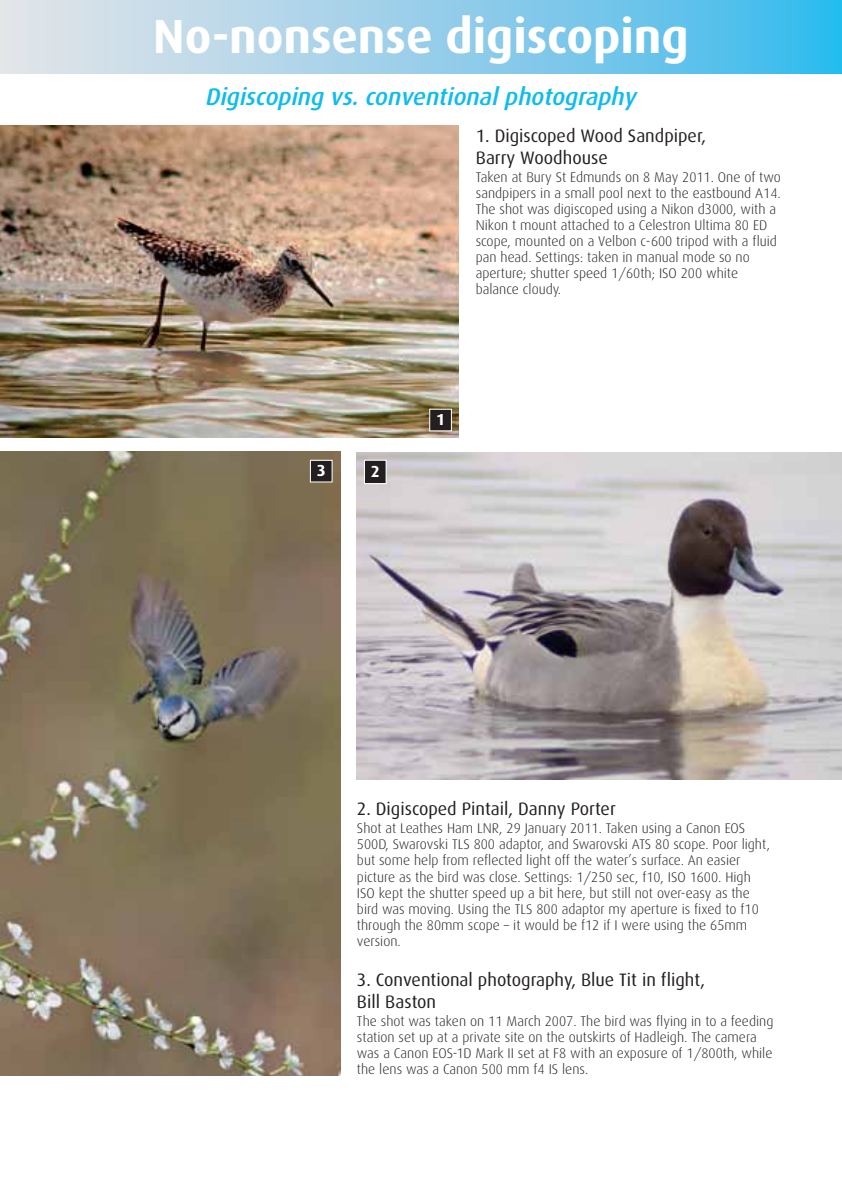
<style>
.page{position:relative;width:842px;height:1191px;background:#fff}
.page>*{position:absolute;margin:0;border:0;box-sizing:border-box;transform-origin:0 0}
.t1{font:700 48px "Dax";color:#fff}
.t2{font:italic 500 24px "Dax";color:#0ebcee}
.t3{font:18px/22px "Dax";color:#231f20}
.t4{font:700 16px "Dax";color:#fff}
.t5{font:300 14px/16px "Dax";color:#231f20}
</style>
<div class="page">
<svg style="left:0;top:0;width:842px;height:74px;background:#93cfea"></svg>
<img style="left:0;top:125px;width:459px;height:312px">
<img style="left:357px;top:452px;width:485px;height:327px">
<img style="left:0;top:451px;width:340px;height:624px">
<div style="left:430px;top:410px;width:21px;height:20px;background:#231f20"></div>
<div style="left:429px;top:409px;width:23px;height:22px;border:1px solid #fff"></div>
<div style="left:365px;top:461px;width:21px;height:22px;background:#231f20"></div>
<div style="left:364px;top:460px;width:23px;height:24px;border:1px solid #fff"></div>
<div style="left:311px;top:461px;width:21px;height:20px;background:#231f20"></div>
<div style="left:310px;top:460px;width:23px;height:22px;border:1px solid #fff"></div>
<h1 class="t1" style="left:153px;top:13px;width:537px">No-nonsense digiscoping</h1>
<h2 class="t2" style="left:205px;top:85px;width:438px">Digiscoping vs.conventionalphotography</h2>
<p class="t4" style="left:317px;top:462px;width:11px">3</p>
<p class="t4" style="left:371px;top:463px;width:11px">2</p>
<p class="t3" style="left:476px;top:125px;width:232px">1. Digiscoped Wood Sandpiper,<br>Barry Woodhouse</p>
<p class="t5" style="left:476px;top:170px;width:307px">Taken at Bury St Edmunds on 8 May 2011. One of two sandpipers in a small pool next to the eastbound A14.<br>The shot was digiscoped using a Nikon d3000, with a Nikon t mount attached to a Celestron Ultima 80 ED scope, mounted on a Velbon c-600 tripod with a fluid pan head. Settings: taken in manual mode so no aperture; shutter speed 1/60th; ISO 200 white balance cloudy.</p>
<p class="t4" style="left:436px;top:411px;width:11px">1</p>
<p class="t3" style="left:357px;top:799px;width:260px">2. Digiscoped Pintail, Danny Porter</p>
<p class="t5" style="left:357px;top:821px;width:415px">Shot at Leathes Ham LNR, 29 January 2011. Taken using a Canon EOS 500D, Swarovski TLS 800 adaptor, and Swarovski ATS 80 scope. Poor light, but some help from reflected light off the water’s surface. An easier picture as the bird was close. Settings: 1/250 sec, f10, ISO 1600. High ISO kept the shutter speed up a bit here, but still not over-easy as the bird was moving. Using the TLS 800 adaptor my aperture is fixed to f10 through the 80mm scope – it would be f12 if I were using the 65mm version.</p>
<p class="t3" style="left:357px;top:969px;width:350px">3. Conventional photography, Blue Tit in flight,<br>Bill Baston</p>
<p class="t5" style="left:357px;top:1013px;width:418px">The shot was taken on 11 March 2007. The bird was flying in to a feeding station set up at a private site on the outskirts of Hadleigh. The camera was a Canon EOS-1D Mark II set at F8 with an exposure of 1/800th, while the lens was a Canon 500 mm f4 IS lens.</p>
</div>
